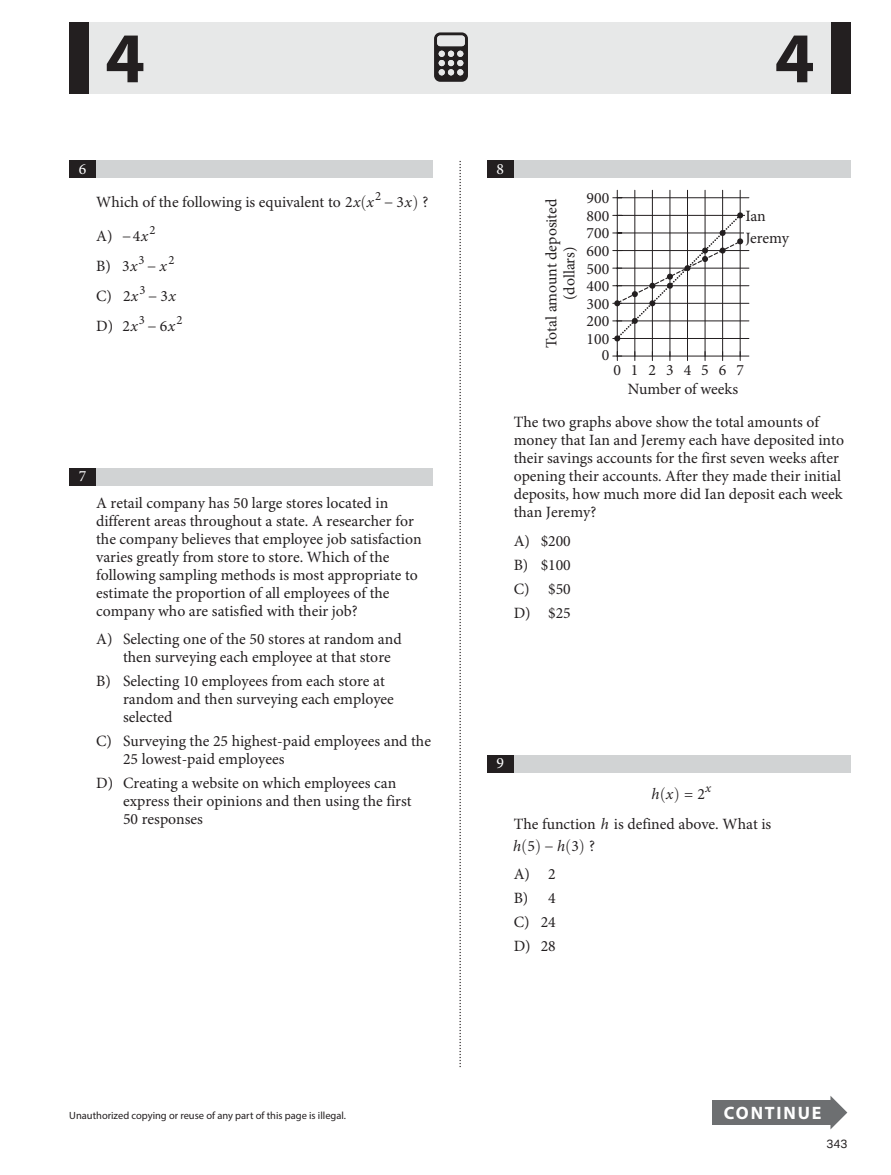
<style>
.page{position:relative;width:891px;height:1175px;background:#fff}
.page>*{position:absolute;margin:0;border:0;box-sizing:border-box;transform-origin:0 0}
.t1{font:700 71.85px "Myriad Pro";color:#231f20}
.t2{font:700 18px "Myriad Pro";letter-spacing:.1em;color:#fff}
.Formula{font:15.75px/18px "Minion Pro";color:#231f20}
.Formula-2{font:italic 15.75px "Minion Pro";color:#231f20}
.t3{font:15.75px "Minion Pro";color:#fff}
.Formula-3{font:12.6px "Minion Pro";color:#231f20}
.t4{font:12px "Times";color:#231f20}
.t5{font:12px "Aktiv Grotesk";color:#231f20}
.t6{font:10.5px "Myriad Pro";color:#231f20}
.s1{font-style:italic}
.s2{font-style:normal}
</style>
<div class="page">
<div style="left:712px;top:1100px;width:121px;height:24px;background:#6d6f71"></div>
<svg style="left:830px;top:1096px;width:17px;height:33px"></svg>
<div style="left:69px;top:160px;width:364px;height:18px;background:#d1d3d4"></div>
<div style="left:69px;top:160px;width:27px;height:18px;background:#231f20"></div>
<div style="left:69px;top:468px;width:364px;height:18px;background:#d1d3d4"></div>
<div style="left:69px;top:468px;width:27px;height:18px;background:#231f20"></div>
<div style="left:487px;top:160px;width:363px;height:18px;background:#d1d3d4"></div>
<div style="left:487px;top:160px;width:27px;height:18px;background:#231f20"></div>
<div style="left:487px;top:754px;width:363px;height:18px;background:#d1d3d4"></div>
<div style="left:487px;top:754px;width:27px;height:18px;background:#231f20"></div>
<div style="left:86px;top:22px;width:748px;height:72px;background:#e7e8e8"></div>
<div style="left:831px;top:22px;width:19px;height:72px;background:#231f20"></div>
<div style="left:69px;top:22px;width:20px;height:72px;background:#231f20"></div>
<hr style="left:617px;top:190px;width:1px;height:165px;background:#231f20">
<svg style="left:613px;top:351px;width:9px;height:9px"></svg>
<hr style="left:634px;top:190px;width:1px;height:166px;background:#231f20">
<hr style="left:652px;top:190px;width:1px;height:166px;background:#231f20">
<hr style="left:670px;top:190px;width:1px;height:166px;background:#231f20">
<hr style="left:687px;top:190px;width:1px;height:166px;background:#231f20">
<hr style="left:705px;top:190px;width:1px;height:166px;background:#231f20">
<hr style="left:722px;top:190px;width:1px;height:166px;background:#231f20">
<hr style="left:740px;top:190px;width:1px;height:166px;background:#231f20">
<hr style="left:617px;top:320px;width:132px;height:1px;background:#231f20">
<hr style="left:617px;top:338px;width:132px;height:1px;background:#231f20">
<hr style="left:617px;top:303px;width:132px;height:1px;background:#231f20">
<hr style="left:617px;top:285px;width:132px;height:1px;background:#231f20">
<hr style="left:617px;top:268px;width:132px;height:1px;background:#231f20">
<hr style="left:617px;top:250px;width:132px;height:1px;background:#231f20">
<hr style="left:617px;top:232px;width:132px;height:1px;background:#231f20">
<hr style="left:617px;top:215px;width:132px;height:1px;background:#231f20">
<hr style="left:617px;top:197px;width:132px;height:1px;background:#231f20">
<hr style="left:617px;top:356px;width:132px;height:1px;background:#231f20">
<svg style="left:613px;top:212px;width:130px;height:129px"></svg>
<div style="left:746px;top:211px;width:20px;height:12px;background:#fff"></div>
<div style="left:744px;top:231px;width:22px;height:17px;background:#fff"></div>
<svg style="left:434px;top:32px;width:34px;height:50px"></svg>
<div style="left:437px;top:36px;width:28px;height:10px;background:#e6e7e8;border-radius:3px"></div>
<h1 class="t1" style="left:105px;top:11px;width:41px">4</h1>
<h1 class="t1" style="left:775px;top:11px;width:41px">4</h1>
<p class="t3" style="left:79px;top:159px;width:9px">6</p>
<p class="Formula" style="left:96px;top:194px;width:334px">Which of the following is equivalent to 2<span class="s1">x x</span><sup>2</sup> − 3<span class="s1">x</span> ?</p>
<p class="Formula" style="left:96px;top:228px;width:18px">A)</p>
<p class="Formula" style="left:122px;top:228px;width:35px">−4<span class="s1">x</span><sup>2</sup></p>
<p class="Formula" style="left:96px;top:258px;width:16px">B)</p>
<p class="Formula" style="left:122px;top:258px;width:46px">3 −<span class="s1">x</span></p>
<p class="Formula-3" style="left:139px;top:253px;width:8px">3</p>
<p class="Formula-3" style="left:168px;top:253px;width:8px">2</p>
<p class="Formula-2" style="left:130px;top:255px;width:9px">x</p>
<p class="Formula-3" style="left:139px;top:282px;width:8px">3</p>
<p class="Formula" style="left:96px;top:287px;width:17px">C)</p>
<p class="Formula" style="left:123px;top:287px;width:54px">2 −3<span class="s1">x</span></p>
<p class="Formula-2" style="left:131px;top:285px;width:9px">x</p>
<p class="Formula" style="left:96px;top:317px;width:18px">D)</p>
<p class="Formula" style="left:123px;top:317px;width:62px">2 −6<span class="s1">x</span><sup>2</sup></p>
<p class="Formula-2" style="left:130px;top:315px;width:16px">x<sup>3</sup></p>
<p class="t3" style="left:79px;top:467px;width:9px">7</p>
<p class="Formula" style="left:96px;top:495px;width:327px">A retail company has 50 large stores located in different areas throughout a state. A researcher for the company believes that employee job satisfaction varies greatly from store to store. Which of the following sampling methods is most appropriate to estimate the proportion of all employees of the company who are satisfied with their job?</p>
<p class="Formula" style="left:96px;top:631px;width:18px">A)</p>
<p class="Formula" style="left:123px;top:631px;width:280px">Selecting one of the 50 stores at random and then surveying each employee at that store</p>
<p class="Formula" style="left:96px;top:673px;width:16px">B)</p>
<p class="Formula" style="left:123px;top:673px;width:272px">Selecting 10 employees from each store at random and then surveying each employee selected</p>
<p class="Formula" style="left:96px;top:733px;width:17px">C)</p>
<p class="Formula" style="left:123px;top:733px;width:309px">Surveying the 25 highest-paid employees and the<br>25 lowest-paid employees</p>
<p class="Formula" style="left:96px;top:774px;width:18px">D)</p>
<p class="Formula" style="left:123px;top:774px;width:290px">Creating a website on which employees can express their opinions and then using the first<br>50 responses</p>
<p class="t4" style="left:471px;top:160px;width:909px;rotate:90deg">...............................................................................................................................................................................................................................................................................................................</p>
<p class="t3" style="left:496px;top:159px;width:9px">8</p>
<p class="Formula" style="left:587px;top:189px;width:24px">900</p>
<p class="Formula" style="left:543px;top:348px;width:151px;text-align:center;rotate:-90deg">Total amount deposited (dollars)</p>
<p class="Formula" style="left:745px;top:205px;width:45px;line-height:22px">Ian<br>Jeremy</p>
<p class="Formula" style="left:587px;top:207px;width:24px">800</p>
<p class="Formula" style="left:587px;top:224px;width:24px">700</p>
<p class="Formula" style="left:587px;top:242px;width:24px">600</p>
<p class="Formula" style="left:587px;top:259px;width:24px">500</p>
<p class="Formula" style="left:587px;top:277px;width:24px">400</p>
<p class="Formula" style="left:587px;top:295px;width:24px">300</p>
<p class="Formula" style="left:587px;top:312px;width:24px">200</p>
<p class="Formula" style="left:587px;top:331px;width:24px;line-height:15.6px;text-align:right">100<br>0</p>
<p class="Formula" style="left:631px;top:361px;width:9px">1</p>
<p class="Formula" style="left:719px;top:361px;width:27px">6 7</p>
<p class="Formula" style="left:614px;top:361px;width:9px">0</p>
<p class="Formula" style="left:648px;top:361px;width:62px">2345</p>
<p class="Formula" style="left:628px;top:380px;width:112px">Number of weeks</p>
<p class="Formula" style="left:514px;top:414px;width:332px">The two graphs above show the total amounts of money that Ian and Jeremy each have deposited into their savings accounts for the first seven weeks after opening their accounts. After they made their initial deposits, how much more did Ian deposit each week than Jeremy?</p>
<p class="Formula" style="left:514px;top:532px;width:18px">A)</p>
<p class="Formula" style="left:541px;top:532px;width:32px">$200</p>
<p class="Formula" style="left:514px;top:556px;width:16px">B)</p>
<p class="Formula" style="left:541px;top:556px;width:32px">$100</p>
<p class="Formula" style="left:514px;top:580px;width:17px">C)</p>
<p class="Formula" style="left:548px;top:580px;width:24px">$50</p>
<p class="Formula" style="left:514px;top:604px;width:18px">D)</p>
<p class="Formula" style="left:548px;top:604px;width:24px">$25</p>
<p class="t3" style="left:496px;top:753px;width:9px">9</p>
<p class="Formula-2" style="left:652px;top:783px;width:61px">hx <span class="s2">=2</span><sup>x</sup></p>
<p class="Formula" style="left:513px;top:814px;width:260px;line-height:21.6px">The function <span class="s1">h</span> is defined above. What is <span class="s1">h</span>5− 3?</p>
<p class="Formula-2" style="left:557px;top:835px;width:10px">h</p>
<p class="Formula" style="left:514px;top:866px;width:18px">A)</p>
<p class="Formula" style="left:548px;top:866px;width:9px">2</p>
<p class="Formula" style="left:514px;top:890px;width:16px">B)</p>
<p class="Formula" style="left:548px;top:890px;width:9px">4</p>
<p class="Formula" style="left:514px;top:913px;width:17px">C)</p>
<p class="Formula" style="left:541px;top:913px;width:17px">24</p>
<p class="Formula" style="left:514px;top:937px;width:18px">D)</p>
<p class="Formula" style="left:541px;top:937px;width:17px">28</p>
<p class="t6" style="left:69px;top:1109px;width:278px">Unauthorized copying or reuse of any part of this page is illegal.</p>
<p class="t2" style="left:724px;top:1101px;width:99px">CONTINUE</p>
<p class="t2" style="left:724px;top:1112px;width:99px">CONTINUE</p>
<p class="t5" style="left:826px;top:1136px;width:23px">343</p>
</div>
